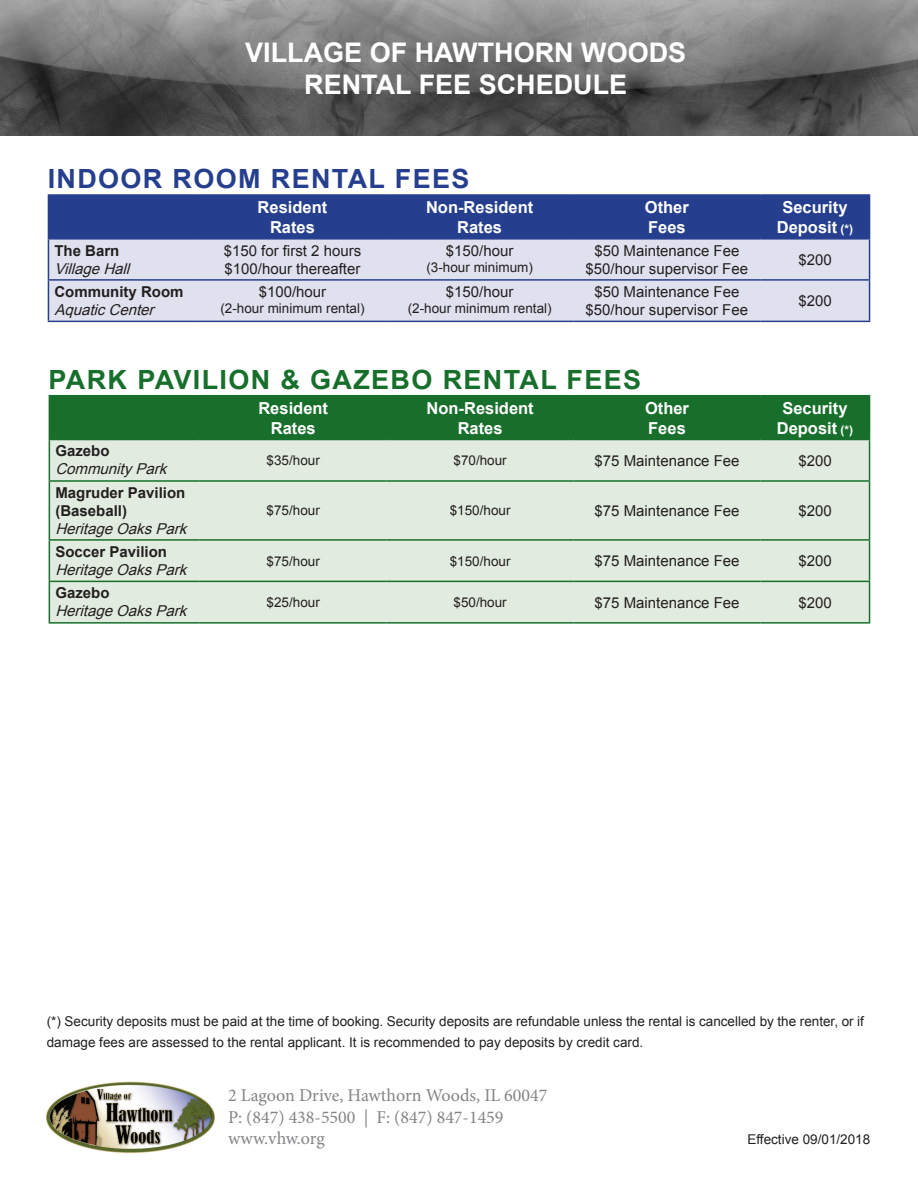
<style>
.page{position:relative;width:918px;height:1188px;background:#fff}
.page>*{position:absolute;margin:0;border:0;box-sizing:border-box;transform-origin:0 0}
.t1{font:700 27px "Arial";color:#fff}
.t2{font:700 26.4px "Arial";letter-spacing:.05em;color:#176f2b}
.t3{font:700 26.4px "Arial";letter-spacing:.05em;color:#253f8e}
.t4{font:18px "Minion Pro";color:#828487}
.t5{font:700 16.5px "Arial";color:#fff}
.t6{font:15px "Arial";color:#231f20}
.t7{font:italic 15px "Arial";color:#231f20}
.t8{font:700 15px "Arial";color:#231f20}
.t9{font:13.5px/21px "Arial";color:#231f20}
.s1{font-size:12px}
</style>
<div class="page">
<img style="left:0;top:0;width:918px;height:135px">
<img style="left:46px;top:1082px;width:168px;height:71px">
<div style="left:49px;top:196px;width:820px;height:42px;background:#253f8e"></div>
<div style="left:49px;top:240px;width:820px;height:81px;background:#e0e1ee"></div>
<hr style="left:48px;top:281px;width:1px;height:40px;background:#253f8e">
<hr style="left:869px;top:281px;width:1px;height:40px;background:#253f8e">
<hr style="left:48px;top:321px;width:151px;height:1px;background:#253f8e">
<hr style="left:199px;top:321px;width:187px;height:1px;background:#253f8e">
<hr style="left:386px;top:321px;width:187px;height:1px;background:#253f8e">
<hr style="left:573px;top:321px;width:188px;height:1px;background:#253f8e">
<hr style="left:760px;top:321px;width:110px;height:1px;background:#253f8e">
<hr style="left:48px;top:240px;width:1px;height:39px;background:#253f8e">
<hr style="left:869px;top:240px;width:1px;height:39px;background:#253f8e">
<hr style="left:48px;top:279px;width:151px;height:2px;background:#253f8e">
<hr style="left:199px;top:279px;width:187px;height:2px;background:#253f8e">
<hr style="left:386px;top:279px;width:187px;height:2px;background:#253f8e">
<hr style="left:573px;top:279px;width:188px;height:2px;background:#253f8e">
<hr style="left:760px;top:279px;width:110px;height:2px;background:#253f8e">
<hr style="left:48px;top:194px;width:151px;height:2px;background:#253f8e">
<hr style="left:48px;top:196px;width:1px;height:42px;background:#253f8e">
<hr style="left:199px;top:194px;width:187px;height:2px;background:#253f8e">
<hr style="left:386px;top:194px;width:187px;height:2px;background:#253f8e">
<hr style="left:573px;top:194px;width:188px;height:2px;background:#253f8e">
<hr style="left:760px;top:194px;width:110px;height:2px;background:#253f8e">
<hr style="left:869px;top:196px;width:1px;height:42px;background:#253f8e">
<hr style="left:48px;top:238px;width:151px;height:2px;background:#253f8e">
<hr style="left:199px;top:238px;width:187px;height:2px;background:#253f8e">
<hr style="left:386px;top:238px;width:187px;height:2px;background:#253f8e">
<hr style="left:573px;top:238px;width:188px;height:2px;background:#253f8e">
<hr style="left:760px;top:238px;width:110px;height:2px;background:#253f8e">
<div style="left:50px;top:396px;width:819px;height:43px;background:#176f2b"></div>
<div style="left:50px;top:440px;width:819px;height:182px;background:#e1ebdf"></div>
<hr style="left:49px;top:395px;width:151px;height:1px;background:#176f2b">
<hr style="left:49px;top:396px;width:1px;height:43px;background:#176f2b">
<hr style="left:200px;top:395px;width:187px;height:1px;background:#176f2b">
<hr style="left:387px;top:395px;width:187px;height:1px;background:#176f2b">
<hr style="left:574px;top:395px;width:186px;height:1px;background:#176f2b">
<hr style="left:760px;top:395px;width:110px;height:1px;background:#176f2b">
<hr style="left:869px;top:396px;width:1px;height:43px;background:#176f2b">
<hr style="left:49px;top:439px;width:151px;height:1px;background:#176f2b">
<hr style="left:200px;top:439px;width:187px;height:1px;background:#176f2b">
<hr style="left:387px;top:439px;width:187px;height:1px;background:#176f2b">
<hr style="left:574px;top:439px;width:186px;height:1px;background:#176f2b">
<hr style="left:760px;top:439px;width:110px;height:1px;background:#176f2b">
<hr style="left:49px;top:440px;width:1px;height:40px;background:#176f2b">
<hr style="left:869px;top:440px;width:1px;height:40px;background:#176f2b">
<hr style="left:49px;top:480px;width:151px;height:2px;background:#176f2b">
<hr style="left:49px;top:482px;width:1px;height:57px;background:#176f2b">
<hr style="left:200px;top:480px;width:187px;height:2px;background:#176f2b">
<hr style="left:387px;top:480px;width:187px;height:2px;background:#176f2b">
<hr style="left:574px;top:480px;width:186px;height:2px;background:#176f2b">
<hr style="left:760px;top:480px;width:110px;height:2px;background:#176f2b">
<hr style="left:869px;top:482px;width:1px;height:57px;background:#176f2b">
<hr style="left:49px;top:539px;width:151px;height:2px;background:#176f2b">
<hr style="left:49px;top:541px;width:1px;height:40px;background:#176f2b">
<hr style="left:200px;top:539px;width:187px;height:2px;background:#176f2b">
<hr style="left:387px;top:539px;width:187px;height:2px;background:#176f2b">
<hr style="left:574px;top:539px;width:186px;height:2px;background:#176f2b">
<hr style="left:760px;top:539px;width:110px;height:2px;background:#176f2b">
<hr style="left:869px;top:541px;width:1px;height:40px;background:#176f2b">
<hr style="left:49px;top:581px;width:151px;height:1px;background:#176f2b">
<hr style="left:49px;top:582px;width:1px;height:40px;background:#176f2b">
<hr style="left:200px;top:581px;width:187px;height:1px;background:#176f2b">
<hr style="left:387px;top:581px;width:187px;height:1px;background:#176f2b">
<hr style="left:574px;top:581px;width:186px;height:1px;background:#176f2b">
<hr style="left:760px;top:581px;width:110px;height:1px;background:#176f2b">
<hr style="left:869px;top:582px;width:1px;height:40px;background:#176f2b">
<hr style="left:49px;top:622px;width:151px;height:2px;background:#176f2b">
<hr style="left:200px;top:622px;width:187px;height:2px;background:#176f2b">
<hr style="left:387px;top:622px;width:187px;height:2px;background:#176f2b">
<hr style="left:574px;top:622px;width:186px;height:2px;background:#176f2b">
<hr style="left:760px;top:622px;width:110px;height:2px;background:#176f2b">
<p class="t1" style="left:245px;top:34px;width:442px">VILLAGE OF HAWTHORN WOODS</p>
<p class="t1" style="left:304px;top:67px;width:325px">RENTAL FEE SCHEDULE</p>
<p class="t3" style="left:48px;top:161px;width:423px">INDOOR ROOM RENTAL FEES</p>
<p class="t5" style="left:258px;top:196px;width:71px">Resident</p>
<p class="t5" style="left:270px;top:216px;width:46px">Rates</p>
<p class="t5" style="left:426px;top:196px;width:109px">Non-Resident</p>
<p class="t5" style="left:457px;top:216px;width:46px">Rates</p>
<p class="t5" style="left:645px;top:196px;width:46px">Other</p>
<p class="t5" style="left:648px;top:216px;width:39px">Fees</p>
<p class="t8" style="left:54px;top:240px;width:67px">The Barn</p>
<p class="t7" style="left:54px;top:259px;width:82px">VillageHall</p>
<p class="t6" style="left:224px;top:241px;width:139px">$150 for first 2 hours</p>
<p class="t6" style="left:225px;top:259px;width:137px">$100/hour thereafter</p>
<p class="t6" style="left:446px;top:241px;width:69px">$150/hour</p>
<p class="t9" style="left:426px;top:257px;width:108px">(3-hour minimum)</p>
<p class="t6" style="left:594px;top:241px;width:147px">$50 Maintenance Fee</p>
<p class="t6" style="left:586px;top:259px;width:164px">$50/hour supervisor Fee</p>
<p class="t8" style="left:54px;top:282px;width:131px">Community Room</p>
<p class="t7" style="left:54px;top:300px;width:106px">AquaticCenter</p>
<p class="t6" style="left:259px;top:282px;width:69px">$100/hour</p>
<p class="t9" style="left:220px;top:298px;width:146px">(2-hour minimum rental)</p>
<p class="t6" style="left:446px;top:282px;width:69px">$150/hour</p>
<p class="t9" style="left:408px;top:298px;width:146px">(2-hour minimum rental)</p>
<p class="t6" style="left:594px;top:282px;width:147px">$50 Maintenance Fee</p>
<p class="t6" style="left:586px;top:300px;width:164px">$50/hour supervisor Fee</p>
<p class="t2" style="left:49px;top:362px;width:594px">PARK PAVILION &amp; GAZEBO RENTAL FEES</p>
<p class="t5" style="left:258px;top:397px;width:71px">Resident</p>
<p class="t5" style="left:271px;top:417px;width:46px">Rates</p>
<p class="t5" style="left:645px;top:397px;width:46px">Other</p>
<p class="t5" style="left:648px;top:417px;width:39px">Fees</p>
<p class="t5" style="left:427px;top:397px;width:109px">Non-Resident</p>
<p class="t5" style="left:458px;top:417px;width:46px">Rates</p>
<p class="t5" style="left:782px;top:196px;width:67px">Security</p>
<p class="t5" style="left:777px;top:216px;width:78px">Deposit <span class="s1">(*)</span></p>
<p class="t6" style="left:798px;top:250px;width:35px">$200</p>
<p class="t6" style="left:798px;top:291px;width:35px">$200</p>
<p class="t5" style="left:782px;top:397px;width:67px">Security</p>
<p class="t5" style="left:777px;top:417px;width:78px">Deposit <span class="s1">(*)</span></p>
<p class="t8" style="left:55px;top:441px;width:56px">Gazebo</p>
<p class="t7" style="left:55px;top:459px;width:118px">CommunityPark</p>
<p class="t8" style="left:55px;top:483px;width:132px">Magruder Pavilion</p>
<p class="t8" style="left:55px;top:501px;width:73px">(Baseball)</p>
<p class="t7" style="left:55px;top:519px;width:138px">HeritageOaksPark</p>
<p class="t8" style="left:55px;top:542px;width:113px">Soccer Pavilion</p>
<p class="t7" style="left:55px;top:560px;width:138px">HeritageOaksPark</p>
<p class="t8" style="left:55px;top:583px;width:56px">Gazebo</p>
<p class="t7" style="left:55px;top:601px;width:138px">HeritageOaksPark</p>
<p class="t9" style="left:267px;top:450px;width:55px">$35/hour</p>
<p class="t9" style="left:454px;top:450px;width:55px">$70/hour</p>
<p class="t6" style="left:594px;top:451px;width:147px">$75 Maintenance Fee</p>
<p class="t6" style="left:798px;top:451px;width:35px">$200</p>
<p class="t9" style="left:267px;top:500px;width:55px">$75/hour</p>
<p class="t9" style="left:450px;top:500px;width:62px">$150/hour</p>
<p class="t6" style="left:594px;top:501px;width:147px">$75 Maintenance Fee</p>
<p class="t6" style="left:798px;top:501px;width:35px">$200</p>
<p class="t9" style="left:267px;top:550px;width:55px">$75/hour</p>
<p class="t9" style="left:450px;top:550px;width:62px">$150/hour</p>
<p class="t6" style="left:594px;top:551px;width:147px">$75 Maintenance Fee</p>
<p class="t6" style="left:798px;top:551px;width:35px">$200</p>
<p class="t9" style="left:267px;top:592px;width:55px">$25/hour</p>
<p class="t9" style="left:454px;top:592px;width:55px">$50/hour</p>
<p class="t6" style="left:594px;top:592px;width:147px">$75 Maintenance Fee</p>
<p class="t6" style="left:798px;top:592px;width:35px">$200</p>
<p class="t9" style="left:47px;top:1011px;width:819px">(*) Security deposits must be paid at the time of booking. Security deposits are refundable unless the rental is cancelled by the renter, or if damage fees are assessed to the rental applicant. It is recommended to pay deposits by credit card.</p>
<p class="t4" style="left:228px;top:1083px;width:321px">2 Lagoon Drive, Hawthorn Woods, IL 60047</p>
<p class="t4" style="left:228px;top:1105px;width:277px">P: (847) 438-5500 | F: (847) 847-1459</p>
<p class="t4" style="left:228px;top:1127px;width:98px">www.vhw.org</p>
<p class="t9" style="left:747px;top:1129px;width:124px">Effective 09/01/2018</p>
</div>
